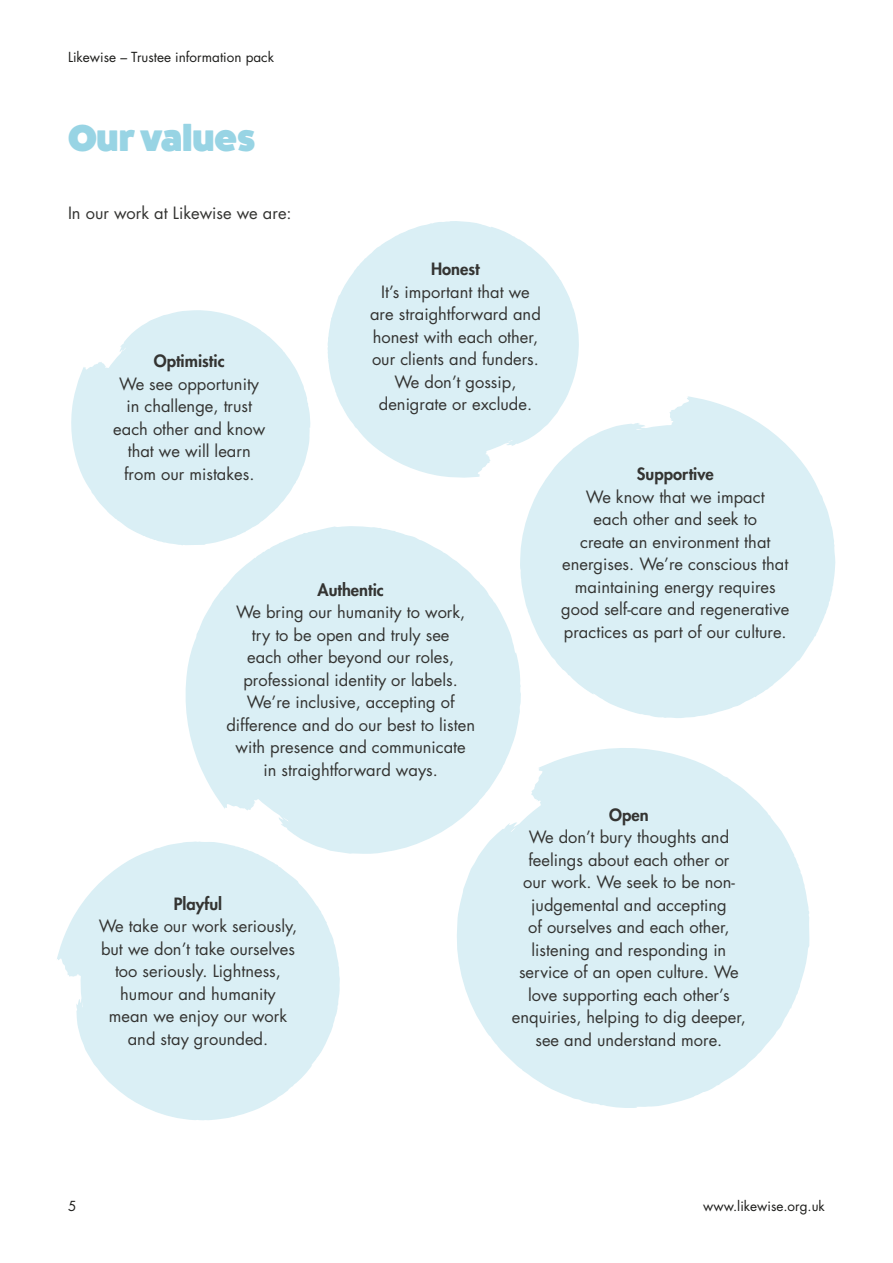
<style>
.page{position:relative;width:893px;height:1263px;background:#fff}
.page>*{position:absolute;margin:0;border:0;box-sizing:border-box;transform-origin:0 0}
.t1{font:37.5px "Fat Frank";color:#98d4e4}
.t2{font:16.5px/22.5px "Futura Std";color:#343432;text-align:center}
.t3{font:800 16.5px "Futura Std";color:#343432}
.t4{font:13.5px "Futura Std";color:#1d1d1b}
</style>
<div class="page">
<svg style="left:457px;top:748px;width:353px;height:360px;fill:#daeff5"></svg>
<svg style="left:521px;top:396px;width:315px;height:322px;fill:#daeff5"></svg>
<svg style="left:185px;top:526px;width:336px;height:328px;fill:#daeff5"></svg>
<svg style="left:57px;top:841px;width:283px;height:279px;fill:#daeff5"></svg>
<svg style="left:71px;top:310px;width:240px;height:235px;fill:#daeff5"></svg>
<svg style="left:327px;top:221px;width:253px;height:257px;fill:#daeff5"></svg>
<p class="t4" style="left:68px;top:48px;width:207px">Likewise – Trustee information pack</p>
<h1 class="t1" style="left:68px;top:117px;width:189px">Our values</h1>
<p class="t2" style="left:68px;top:202px;width:225px">In our work at Likewise we are:</p>
<p class="t3" style="left:154px;top:351px;width:72px">Optimistic</p>
<p class="t2" style="left:113px;top:373px;width:153px">We see opportunity in challenge, trust each other and know that we will learn from our mistakes.</p>
<p class="t3" style="left:431px;top:259px;width:50px">Honest</p>
<p class="t2" style="left:370px;top:281px;width:172px">It’s important that we are straightforward and honest with each other, our clients and funders.<br>We don’t gossip, denigrate or exclude.</p>
<p class="t3" style="left:318px;top:579px;width:68px">Authentic</p>
<p class="t2" style="left:226px;top:601px;width:250px">We bring our humanity to work, try to be open and truly see<br>each other beyond our roles, professional identity or labels.<br>We’re inclusive, accepting of difference and do our best to listen with presence and communicate<br>in straightforward ways.</p>
<p class="t3" style="left:637px;top:464px;width:78px">Supportive</p>
<p class="t2" style="left:561px;top:485px;width:229px">We know that we impact<br>each other and seek to<br>create an environment that energises. We’re conscious that maintaining energy requires good self-care and regenerative practices as part of our culture.</p>
<p class="t3" style="left:174px;top:893px;width:50px">Playful</p>
<p class="t2" style="left:99px;top:915px;width:200px">We take our work seriously, but we don’t take ourselves too seriously. Lightness, humour and humanity mean we enjoy our work and stay grounded.</p>
<p class="t4" style="left:68px;top:1197px;width:10px">5</p>
<p class="t3" style="left:609px;top:804px;width:41px">Open</p>
<p class="t2" style="left:512px;top:826px;width:236px">We don’t bury thoughts and feelings about each other or<br>our work. We seek to be non&shy;judgemental and accepting<br>of ourselves and each other, listening and responding in service of an open culture. We love supporting each other’s enquiries, helping to dig deeper, see and understand more.</p>
<p class="t4" style="left:703px;top:1197px;width:123px">www.likewise.org.uk</p>
</div>
